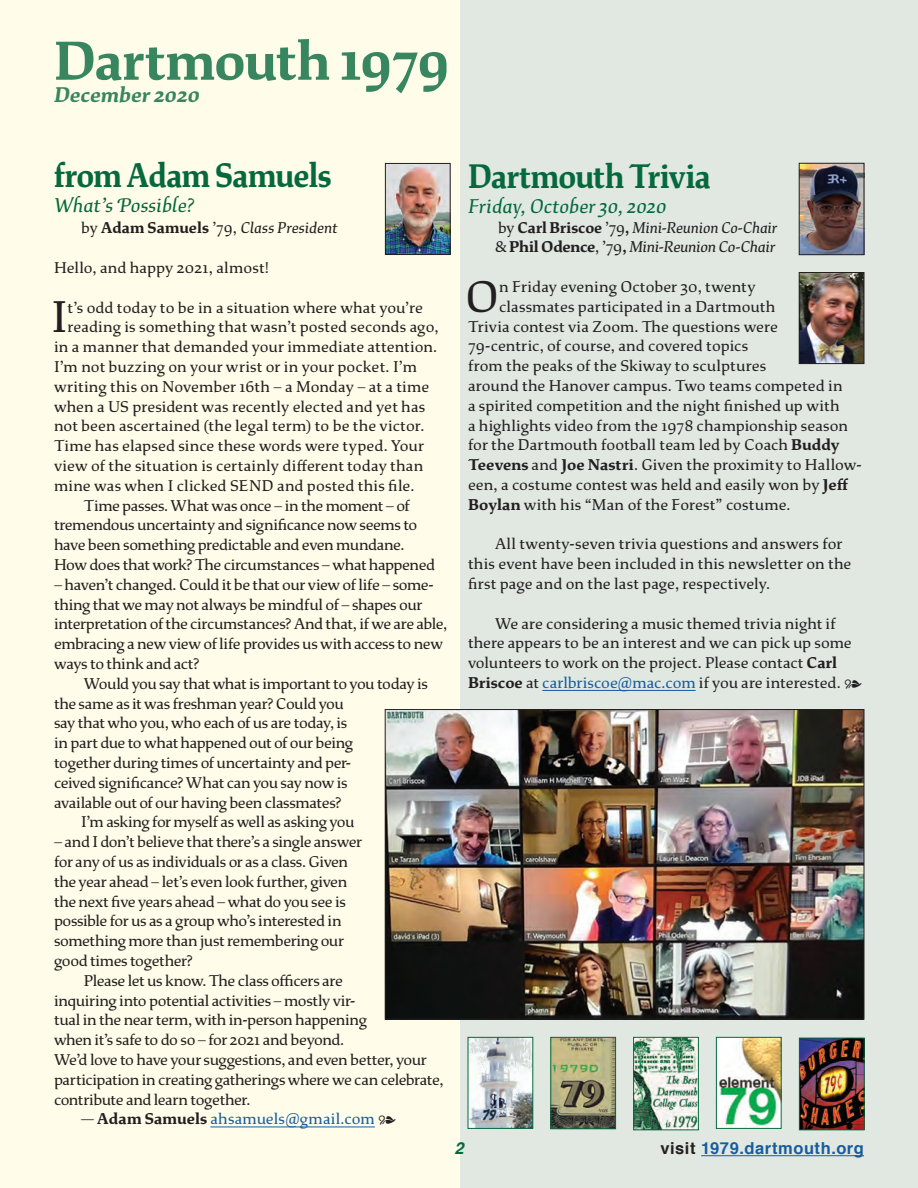
<style>
.page{position:relative;width:918px;height:1188px;background:#fff}
.page>*{position:absolute;margin:0;border:0;box-sizing:border-box;transform-origin:0 0}
.t1{font:700 58.5px "Dartmouth Ruzicka";letter-spacing:-.025em;color:#06693e;scale:.96 1}
.Paragraph_Text_Lead{font:46.95px "Dartmouth Ruzicka";color:#231f20}
.Paragraph_Heading{font:700 36px "Dartmouth Ruzicka";letter-spacing:-.02em;color:#06693e;scale:.89 1}
.t2{font:italic 700 22.5px "Dartmouth Ruzicka";letter-spacing:.005em;color:#06693e}
.Paragraph_Sub_head{font:italic 21px "Dartmouth Ruzicka";letter-spacing:.005em;color:#06693e}
.Paragraph_Text_2{font:16.5px/19.8px "Dartmouth Ruzicka";letter-spacing:-.02em;color:#231f20}
.Paragraph_Text_Lead-2{font:16.5px "Dartmouth Ruzicka";letter-spacing:.005em;color:#231f20}
.Paragraph_Text_2-2{font:16.5px/19.8px "Dartmouth Ruzicka";color:#231f20}
.Paragraph_Text_2-3{font:16.5px/19.8px "Dartmouth Ruzicka";letter-spacing:.01em;color:#231f20}
.Paragraph_Text_2-4{font:italic 16.5px "Dartmouth Ruzicka";letter-spacing:-.01em;color:#231f20}
.Paragraph_Text_2-5{font:16.5px "Dartmouth Ruzicka";letter-spacing:.01em;color:#175d9e}
.t3{font:700 16.5px "Helvetica";letter-spacing:.03em;color:#175d9e}
.t4{font:italic 700 16.5px "Helvetica";color:#06693e}
.s1{font-style:normal}
.s2{font-weight:700;font-style:normal}
.s3{color:#231f20}
.s4{font-weight:700;color:#231f20}
.s5{font-weight:700}
.s6{color:#175d9e}
</style>
<div class="page">
<div style="left:0;top:0;width:459px;height:1188px;background:#fffde9"></div>
<div style="left:460px;top:0;width:458px;height:1188px;background:#e0e8e1"></div>
<hr style="left:542px;top:690px;width:154px;height:1px;background:#175d9e">
<hr style="left:210px;top:1127px;width:165px;height:1px;background:#175d9e">
<img style="left:387px;top:165px;width:61px;height:88px">
<div style="left:385px;top:163px;width:65px;height:92px;border:1px solid #231f20"></div>
<img style="left:387px;top:711px;width:475px;height:306px">
<div style="left:385px;top:709px;width:479px;height:310px;border:1px solid #231f20"></div>
<img style="left:801px;top:165px;width:61px;height:88px">
<div style="left:799px;top:163px;width:65px;height:92px;border:1px solid #231f20"></div>
<img style="left:801px;top:274px;width:61px;height:88px">
<div style="left:799px;top:272px;width:65px;height:92px;border:1px solid #231f20"></div>
<img style="left:470px;top:1039px;width:61px;height:88px">
<div style="left:468px;top:1037px;width:65px;height:92px;border:1px solid #06693e"></div>
<img style="left:553px;top:1039px;width:61px;height:88px">
<div style="left:551px;top:1037px;width:65px;height:92px;border:1px solid #06693e"></div>
<img style="left:635px;top:1039px;width:62px;height:89px">
<div style="left:633px;top:1037px;width:66px;height:93px;border:1px solid #06693e"></div>
<img style="left:801px;top:1040px;width:61px;height:88px">
<div style="left:799px;top:1038px;width:65px;height:92px;border:1px solid #06693e"></div>
<img style="left:718px;top:1039px;width:61px;height:88px">
<div style="left:716px;top:1037px;width:65px;height:92px;border:1px solid #06693e"></div>
<hr style="left:701px;top:1155px;width:163px;height:1px;background:#175d9e">
<h1 class="t1" style="left:54px;top:27px;width:413px">Dartmouth 1979</h1>
<h3 class="t2" style="left:54px;top:80px;width:147px">December 2020</h3>
<p class="Paragraph_Heading" style="left:54px;top:154px;width:313px">from Adam Samuels</p>
<p class="Paragraph_Sub_head" style="left:54px;top:191px;width:142px">What’s Possible?</p>
<p class="Paragraph_Text_2-4" style="left:81px;top:217px;width:258px"><span class="s1">by</span> <span class="s2">Adam Samuels</span> <span class="s1">’79,</span> Class President</p>
<p class="Paragraph_Text_2-3" style="left:54px;top:258px;width:217px">Hello, and happy 2021, almost!</p>
<p class="Paragraph_Text_Lead" style="left:52px;top:290px;width:18px">I</p>
<p class="Paragraph_Text_Lead-2" style="left:68px;top:298px;width:357px">t’s odd today to be in a situation where what you’re</p>
<p class="Paragraph_Text_Lead-2" style="left:68px;top:318px;width:372px">reading is something that wasn’t posted seconds ago,</p>
<p class="Paragraph_Text_Lead-2" style="left:54px;top:337px;width:385px">in a manner that demanded your immediate attention.</p>
<p class="Paragraph_Text_Lead-2" style="left:54px;top:357px;width:365px">I’m not buzzing on your wrist or in your pocket. I’m</p>
<p class="Paragraph_Text_Lead-2" style="left:54px;top:377px;width:377px">writing this on November 16th – a Monday – at a time</p>
<p class="Paragraph_Text_Lead-2" style="left:54px;top:397px;width:373px">when a US president was recently elected and yet has</p>
<p class="Paragraph_Text_Lead-2" style="left:54px;top:417px;width:372px">not been ascertained (the legal term) to be the victor.</p>
<p class="Paragraph_Text_Lead-2" style="left:54px;top:436px;width:372px">Time has elapsed since these words were typed. Your</p>
<p class="Paragraph_Text_Lead-2" style="left:54px;top:456px;width:371px">view of the situation is certainly different today than</p>
<p class="Paragraph_Text_Lead-2" style="left:54px;top:476px;width:362px">mine was when I clicked SEND and posted this file.</p>
<p class="Paragraph_Text_2" style="left:54px;top:496px;width:383px;text-indent:30px">Time passes. What was once – in the moment – of tremendous uncertainty and significance now seems to have been something predictable and even mundane.<br>How does that work? The circumstances – what happened</p>
<p class="Paragraph_Text_2" style="left:54px;top:575px;width:395px">– haven’t changed. Could it be that our view of life – some&shy;thing that we may not always be mindful of – shapes our interpretation of the circumstances? And that, if we are able, embracing a new view of life provides us with access to new ways to think and act?</p>
<p class="Paragraph_Text_2" style="left:54px;top:674px;width:375px;text-indent:30px">Would you say that what is important to you today is the same as it was freshman year? Could you<br>say that who you, who each of us are today, is<br>in part due to what happened out of our being<br>together during times of uncertainty and per-<br>ceived significance? What can you say now is<br>available out of our having been classmates?</p>
<p class="Paragraph_Text_2" style="left:81px;top:812px;width:275px">I’m asking for myself as well as asking you</p>
<p class="Paragraph_Text_2" style="left:54px;top:832px;width:310px">– and I don’t believe that there’s a single answer for any of us as individuals or as a class. Given the year ahead – let’s even look further, given the next five years ahead – what do you see is possible for us as a group who’s interested in something more than just remembering our good times together?</p>
<p class="Paragraph_Text_2" style="left:54px;top:971px;width:391px;text-indent:30px">Please let us know. The class officers are<br>inquiring into potential activities – mostly vir-<br>tual in the near term, with in-person happening<br>when it’s safe to do so – for 2021 and beyond.<br>We’d love to have your suggestions, and even better, your participation in creating gatherings where we can celebrate, contribute and learn together.</p>
<p class="Paragraph_Text_2-5" style="left:81px;top:1110px;width:317px"><span class="s3">—</span> <span class="s4">Adam Samuels</span> ahsamuels@gmail.com <span class="s3">❧</span></p>
<p class="Paragraph_Heading" style="left:468px;top:155px;width:274px">Dartmouth Trivia</p>
<p class="Paragraph_Sub_head" style="left:468px;top:192px;width:200px">Friday, October 30, 2020</p>
<p class="Paragraph_Text_2-4" style="left:498px;top:217px;width:280px"><span class="s1">by</span> <span class="s2">Carl Briscoe</span> <span class="s1">’79</span><span class="s2">,</span> Mini-Reunion Co-Chair</p>
<p class="Paragraph_Text_2-4" style="left:495px;top:236px;width:282px"><span class="s1">&amp;</span> <span class="s2">Phil Odence</span><span class="s1">, ’79</span><span class="s2">,</span> Mini-Reunion Co-Chair</p>
<p class="Paragraph_Text_Lead" style="left:465px;top:269px;width:36px">O</p>
<p class="Paragraph_Text_Lead-2" style="left:499px;top:277px;width:258px">n Friday evening October 30, twenty</p>
<p class="Paragraph_Text_Lead-2" style="left:499px;top:297px;width:278px">classmates participated in a Dartmouth</p>
<p class="Paragraph_Text_Lead-2" style="left:468px;top:317px;width:311px">Trivia contest via Zoom. The questions were</p>
<p class="Paragraph_Text_Lead-2" style="left:468px;top:336px;width:282px">79-centric, of course, and covered topics</p>
<p class="Paragraph_Text_Lead-2" style="left:468px;top:356px;width:300px">from the peaks of the Skiway to sculptures</p>
<p class="Paragraph_Text_Lead-2" style="left:468px;top:376px;width:376px">around the Hanover campus. Two teams competed in</p>
<p class="Paragraph_Text_Lead-2" style="left:468px;top:396px;width:373px">a spirited competition and the night finished up with</p>
<p class="Paragraph_Text_Lead-2" style="left:468px;top:416px;width:382px">a highlights video from the 1978 championship season</p>
<p class="Paragraph_Text_Lead-2" style="left:468px;top:435px;width:373px">for the Dartmouth football team led by Coach <span class="s5">Buddy</span></p>
<p class="Paragraph_Text_Lead-2" style="left:468px;top:455px;width:395px"><span class="s5">Teevens</span> and <span class="s5">Joe Nastri</span>. Given the proximity to Hallow-</p>
<p class="Paragraph_Text_Lead-2" style="left:468px;top:475px;width:382px">een, a costume contest was held and easily won by <span class="s5">Jeff</span></p>
<p class="Paragraph_Text_Lead-2" style="left:468px;top:495px;width:324px"><span class="s5">Boylan</span> with his “Man of the Forest” costume.</p>
<p class="Paragraph_Text_2-3" style="left:468px;top:534px;width:385px;text-indent:27px">All twenty-seven trivia questions and answers for this event have been included in this newsletter on the first page and on the last page, respectively.</p>
<p class="Paragraph_Text_2-2" style="left:468px;top:614px;width:395px;text-indent:27px">We are considering a music themed trivia night if there appears to be an interest and we can pick up some volunteers to work on the project. Please contact <span class="s5">Carl Briscoe</span> at <span class="s6">carlbriscoe@mac.com</span> if you are interested. ❧</p>
<p class="t4" style="left:454px;top:1135px;width:11px">2</p>
<p class="t3" style="left:661px;top:1135px;width:205px"><span class="s3">visit</span> 1979.dartmouth.org</p>
</div>
